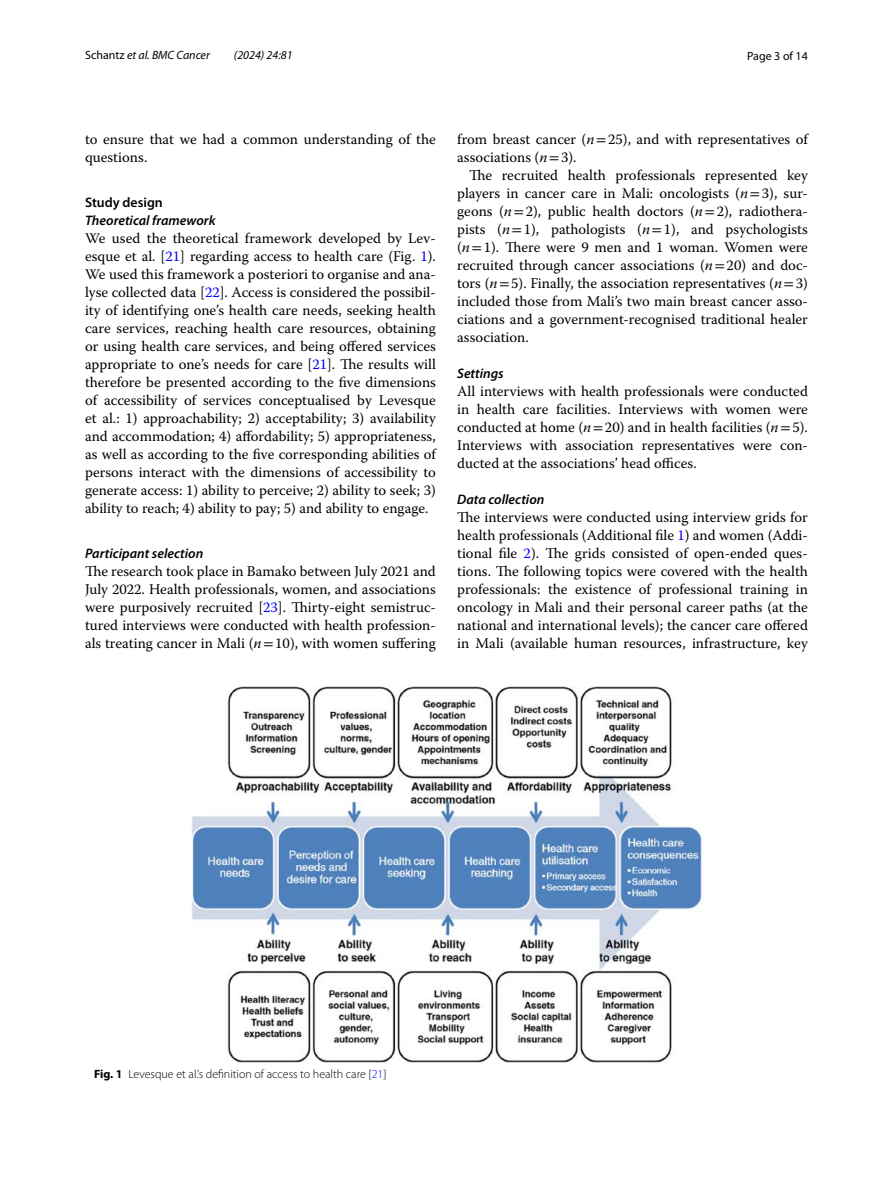
<style>
.page{position:relative;width:893px;height:1187px;background:#fff}
.page>*{position:absolute;margin:0;border:0;box-sizing:border-box;transform-origin:0 0}
.t1{font:14.7px/18px "Warnock Pro";color:#000;text-align:justify}
.t2{font:italic 600 13.8px "Myriad Pro";color:#000}
.t3{font:600 13.8px "Myriad Pro";color:#000}
.t4{font:300 12px "Myriad Pro";color:#000}
.t5{font:italic 12px "Myriad Pro";color:#000}
.t6{font:12px "Myriad Pro";color:#000}
.s1{font-style:normal}
.s2{color:#00f}
.s3{font-style:italic}
.s4{font-family:"STIX"}
.s5{font-weight:700}
</style>
<div class="page">
<img style="left:191px;top:686px;width:511px;height:376px">
<p class="t5" style="left:85px;top:48px;width:126px"><span class="s1">Schantz</span> et al. BMC Cancer</p>
<p class="t5" style="left:234px;top:48px;width:60px">(2024) 24:81</p>
<p class="t6" style="left:747px;top:48px;width:62px">Page 3 of 14</p>
<p class="t1" style="left:85px;top:130px;width:352px">to ensure that we had a common understanding of the questions.</p>
<p class="t3" style="left:85px;top:193px;width:79px">Study design</p>
<p class="t2" style="left:85px;top:211px;width:132px">Theoretical framework</p>
<p class="t1" style="left:85px;top:229px;width:352px">We used the theoretical framework developed by Lev&shy;esque et al. [<span class="s2">21</span>] regarding access to health care (Fig. <span class="s2">1</span>).<br>We used this framework a posteriori to organise and ana&shy;lyse collected data [<span class="s2">22</span>]. Access is considered the possibil&shy;ity of identifying one’s health care needs, seeking health care services, reaching health care resources, obtaining or using health care services, and being offered services appropriate to one’s needs for care [<span class="s2">21</span>]. The results will therefore be presented according to the five dimensions of accessibility of services conceptualised by Levesque et al.: 1) approachability; 2) acceptability; 3) availability and accommodation; 4) affordability; 5) appropriateness, as well as according to the five corresponding abilities of persons interact with the dimensions of accessibility to generate access: 1) ability to perceive; 2) ability to seek; 3) ability to reach; 4) ability to pay; 5) and ability to engage.</p>
<p class="t2" style="left:85px;top:544px;width:120px">Participant selection</p>
<p class="t1" style="left:85px;top:562px;width:352px">The research took place in Bamako between July 2021 and July 2022. Health professionals, women, and associations were purposively recruited [<span class="s2">23</span>]. Thirty-eight semistruc&shy;tured interviews were conducted with health profession&shy;als treating cancer in Mali (<span class="s3">n</span><span class="s4">=</span>10), with women suffering</p>
<p class="t1" style="left:457px;top:130px;width:352px">from breast cancer (<span class="s3">n</span><span class="s4">=</span>25), and with representatives of associations (<span class="s3">n</span><span class="s4">=</span>3).</p>
<p class="t1" style="left:457px;top:166px;width:352px;text-indent:12px">The recruited health professionals represented key players in cancer care in Mali: oncologists (<span class="s3">n</span><span class="s4">=</span>3), sur&shy;geons (<span class="s3">n</span><span class="s4">=</span>2), public health doctors (<span class="s3">n</span><span class="s4">=</span>2), radiothera&shy;pists (<span class="s3">n</span><span class="s4">=</span>1), pathologists (<span class="s3">n</span><span class="s4">=</span>1), and psychologists (<span class="s3">n</span><span class="s4">=</span>1). There were 9 men and 1 woman. Women were recruited through cancer associations (<span class="s3">n</span><span class="s4">=</span>20) and doc&shy;tors (<span class="s3">n</span><span class="s4">=</span>5). Finally, the association representatives (<span class="s3">n</span><span class="s4">=</span>3) included those from Mali’s two main breast cancer asso&shy;ciations and a government-recognised traditional healer association.</p>
<p class="t2" style="left:457px;top:364px;width:48px">Settings</p>
<p class="t1" style="left:457px;top:382px;width:352px">All interviews with health professionals were conducted in health care facilities. Interviews with women were conducted at home (<span class="s3">n</span><span class="s4">=</span>20) and in health facilities (<span class="s3">n</span><span class="s4">=</span>5).<br>Interviews with association representatives were con&shy;ducted at the associations’ head offices.</p>
<p class="t2" style="left:457px;top:490px;width:89px">Data collection</p>
<p class="t1" style="left:457px;top:508px;width:352px">The interviews were conducted using interview grids for health professionals (Additional file <span class="s2">1</span>) and women (Addi&shy;tional file <span class="s2">2</span>). The grids consisted of open-ended ques&shy;tions. The following topics were covered with the health professionals: the existence of professional training in oncology in Mali and their personal career paths (at the national and international levels); the cancer care offered in Mali (available human resources, infrastructure, key</p>
<p class="t4" style="left:94px;top:1067px;width:294px"><span class="s5">Fig. 1</span> Levesque et al.’s definition of access to health care [<span class="s2">21</span>]</p>
</div>
